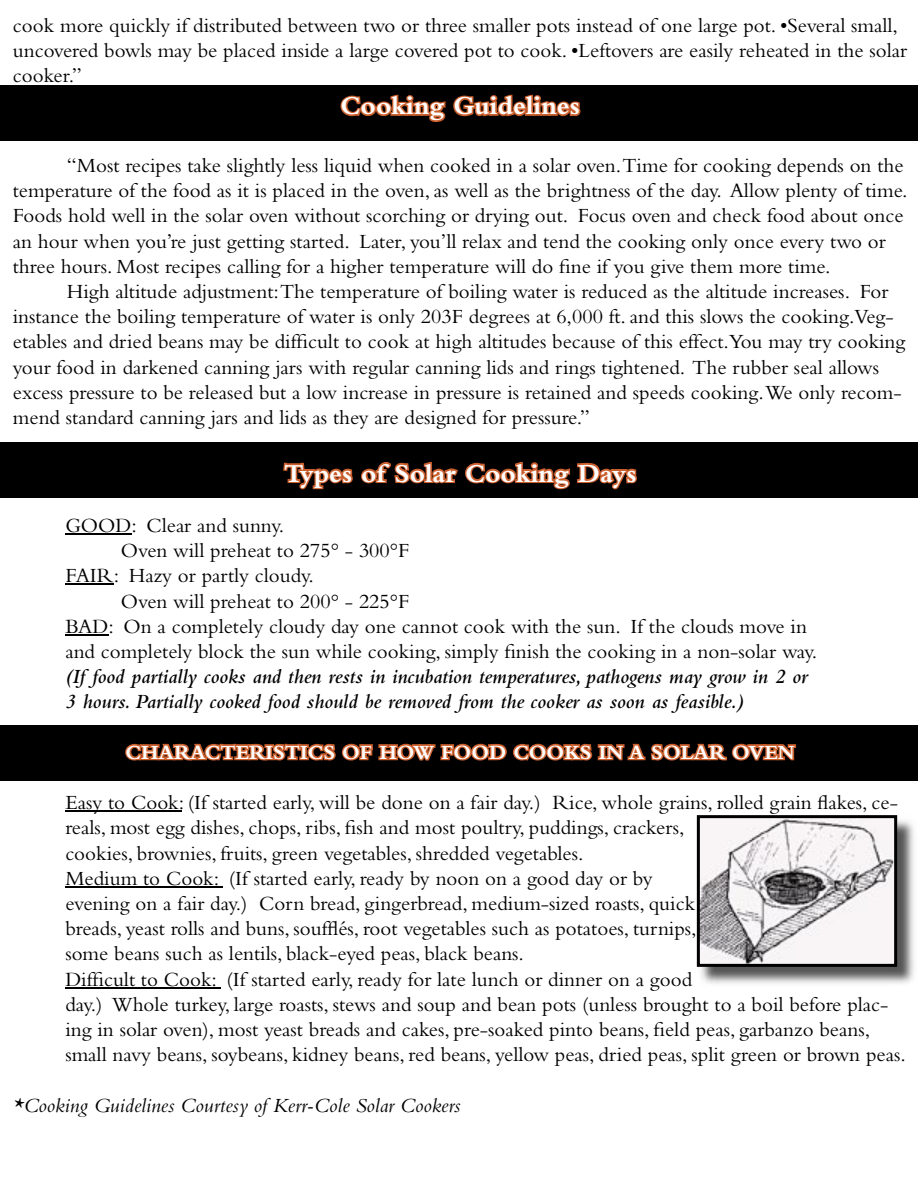
<style>
.page{position:relative;width:918px;height:1188px;background:#fff}
.page>*{position:absolute;margin:0;border:0;box-sizing:border-box;transform-origin:0 0}
.t1{font:700 27px "Bembo";color:#fff}
.t2{font:21px/25.2px "Bembo";color:#000}
.t3{font:italic 600 21px/25.2px "Bembo";color:#000}
.t4{font:italic 21px "Bembo";color:#000}
.t5{font:700 21px "Bembo";color:#fff}
</style>
<div class="page">
<div style="left:0;top:725px;width:918px;height:55px;background:#000"></div>
<div style="left:0;top:442px;width:918px;height:56px;background:#000"></div>
<div style="left:0;top:86px;width:918px;height:55px;background:#000"></div>
<hr style="left:65px;top:534px;width:66px;height:1px;background:#000">
<hr style="left:65px;top:584px;width:49px;height:1px;background:#000">
<hr style="left:65px;top:634px;width:43px;height:1px;background:#000">
<hr style="left:65px;top:811px;width:117px;height:1px;background:#000">
<hr style="left:65px;top:886px;width:158px;height:1px;background:#000">
<hr style="left:65px;top:987px;width:156px;height:1px;background:#000">
<svg style="left:340px;top:94px;width:241px;height:29px"></svg>
<svg style="left:283px;top:461px;width:354px;height:29px"></svg>
<svg style="left:125px;top:743px;width:672px;height:18px"></svg>
<img style="left:701px;top:816px;width:213px;height:168px">
<svg style="left:697px;top:815px;width:200px;height:152px"></svg>
<p class="t2" style="left:13px;top:12px;width:896px">cook more quickly if distributed between two or three smaller pots instead of one large pot. •Several small, uncovered bowls may be placed inside a large covered pot to cook. •Leftovers are easily reheated in the solar cooker.”</p>
<p class="t1" style="left:341px;top:91px;width:241px">Cooking Guidelines</p>
<p class="t2" style="left:13px;top:152px;width:896px;text-indent:54px">“Most recipes take slightly less liquid when cooked in a solar oven.Time for cooking depends on the temperature of the food as it is placed in the oven, as well as the brightness of the day. Allow plenty of time.<br>Foods hold well in the solar oven without scorching or drying out. Focus oven and check food about once an hour when you’re just getting started. Later, you’ll relax and tend the cooking only once every two or three hours. Most recipes calling for a higher temperature will do fine if you give them more time.</p>
<p class="t2" style="left:13px;top:278px;width:894px;text-indent:54px">High altitude adjustment:The temperature of boiling water is reduced as the altitude increases. For instance the boiling temperature of water is only 203F degrees at 6,000 ft. and this slows the cooking.Veg&shy;etables and dried beans may be difficult to cook at high altitudes because of this effect.You may try cooking your food in darkened canning jars with regular canning lids and rings tightened. The rubber seal allows excess pressure to be released but a low increase in pressure is retained and speeds cooking.We only recom&shy;mend standard canning jars and lids as they are designed for pressure.”</p>
<p class="t1" style="left:284px;top:458px;width:354px">Types of Solar Cooking Days</p>
<p class="t2" style="left:65px;top:512px;width:220px">GOOD: Clear and sunny.</p>
<p class="t2" style="left:121px;top:538px;width:290px">Oven will preheat to 275° - 300°F</p>
<p class="t2" style="left:65px;top:563px;width:250px">FAIR: Hazy or partly cloudy.</p>
<p class="t2" style="left:121px;top:588px;width:290px">Oven will preheat to 200° - 225°F</p>
<p class="t2" style="left:65px;top:613px;width:743px">BAD: On a completely cloudy day one cannot cook with the sun. If the clouds move in</p>
<p class="t2" style="left:65px;top:638px;width:754px">and completely block the sun while cooking, simply finish the cooking in a non-solar way.</p>
<p class="t3" style="left:65px;top:664px;width:744px">(If food partially cooks and then rests in incubation temperatures, pathogens may grow in 2 or<br>3 hours. Partially cooked food should be removed from the cooker as soon as feasible.)</p>
<p class="t5" style="left:126px;top:740px;width:671px">CHARACTERISTICS OF HOW FOOD COOKS IN A SOLAR OVEN</p>
<p class="t2" style="left:65px;top:790px;width:842px">Easy to Cook: (If started early, will be done on a fair day.) Rice, whole grains, rolled grain flakes, ce&shy;reals, most egg dishes, chops, ribs, fish and most poultry, puddings, crackers,<br>cookies, brownies, fruits, green vegetables, shredded vegetables.<br>Medium to Cook: (If started early, ready by noon on a good day or by<br>evening on a fair day.) Corn bread, gingerbread, medium-sized roasts, quick<br>breads, yeast rolls and buns, soufflés, root vegetables such as potatoes, turnips,<br>some beans such as lentils, black-eyed peas, black beans.<br>Difficult to Cook: (If started early, ready for late lunch or dinner on a good<br>day.) Whole turkey, large roasts, stews and soup and bean pots (unless brought to a boil before plac&shy;ing in solar oven), most yeast breads and cakes, pre-soaked pinto beans, field peas, garbanzo beans, small navy beans, soybeans, kidney beans, red beans, yellow peas, dried peas, split green or brown peas.</p>
<p class="t4" style="left:13px;top:1093px;width:449px">*Cooking Guidelines Courtesy of Kerr-Cole Solar Cookers</p>
</div>
